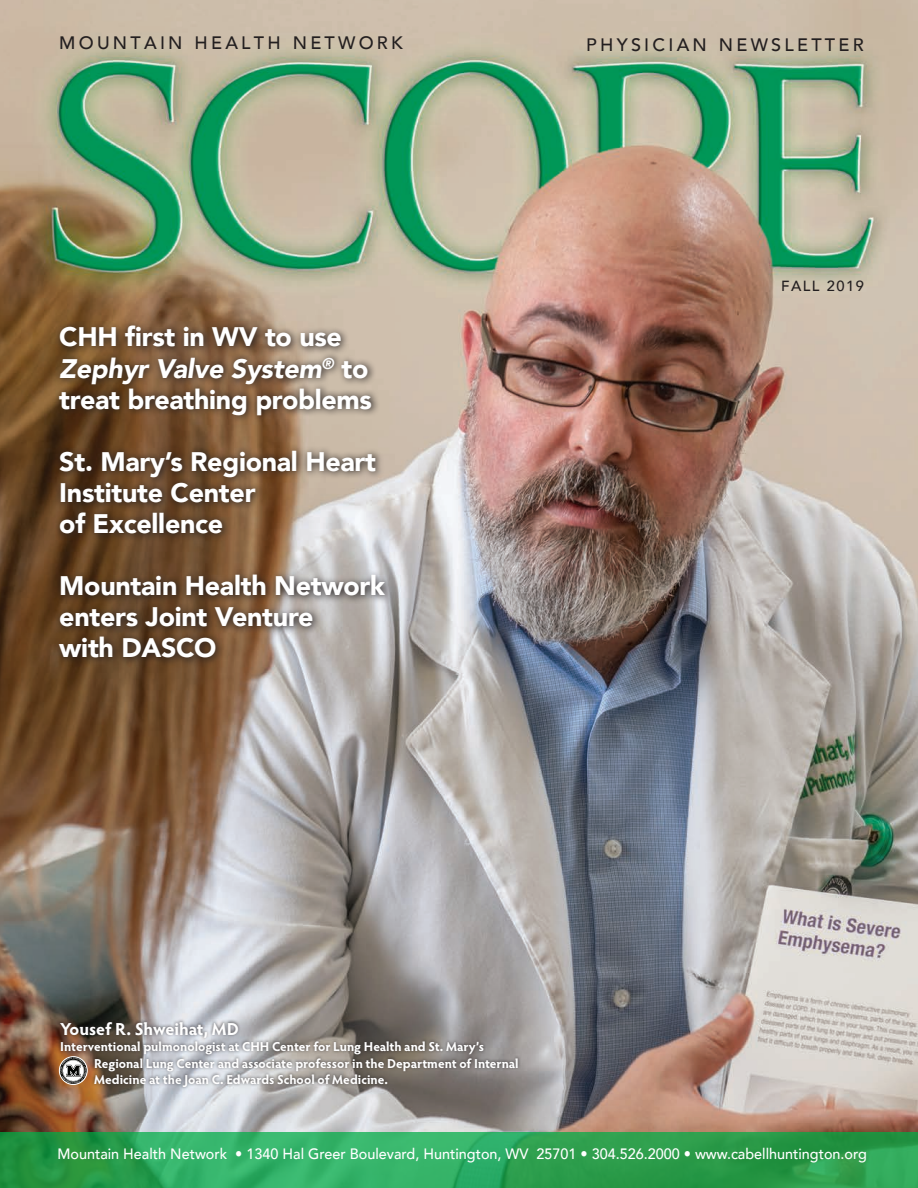
<style>
.page{position:relative;width:918px;height:1188px;background:#fff}
.page>*{position:absolute;margin:0;border:0;box-sizing:border-box;transform-origin:0 0}
.t1{font:900 26.85px/31px "Avenir";letter-spacing:-.01em;color:#fff}
.t2{font:500 18px "Avenir";letter-spacing:.18em;color:#231f20}
.t3{font:700 17.4px "Hypatia Sans Pro";letter-spacing:-.005em;color:#fff}
.t4{font:500 15px "Avenir";color:#fff;scale:.96 1}
.t5{font:500 14.7px "Avenir";letter-spacing:.1em;color:#231f20}
.t6{font:700 12.9px/16.5px "Hypatia Sans Pro";color:#fff}
.s1{font-style:italic}
</style>
<div class="page">
<img style="left:0;top:0;width:918px;height:1132px">
<svg style="left:53px;top:319px;width:340px;height:348px;background:#7f6853"></svg>
<svg style="left:0;top:1132px;width:918px;height:56px;background:#2da455"></svg>
<div style="left:57px;top:1018px;width:464px;height:72px;background:#231f20;opacity:.75"></div>
<p class="t2" style="left:59px;top:27px;width:345px">MOUNTAIN HEALTH NETWORK</p>
<p class="t2" style="left:586px;top:29px;width:279px">PHYSICIAN NEWSLETTER</p>
<p class="t1" style="left:59px;top:321px;width:314px">CHH first in WV to use<br><span class="s1">Zephyr Valve System</span><sup>®</sup> to treat breathing problems</p>
<p class="t1" style="left:59px;top:445px;width:318px">St. Mary’s Regional Heart<br>Institute Center</p>
<p class="t1" style="left:59px;top:507px;width:165px">of Excellence</p>
<p class="t1" style="left:59px;top:569px;width:327px">Mountain Health Network enters Joint Venture</p>
<p class="t1" style="left:59px;top:632px;width:159px">with DASCO</p>
<p class="t3" style="left:60px;top:1016px;width:180px">Yousef R. Shweihat, MD</p>
<p class="t6" style="left:94px;top:1038px;width:426px;text-indent:-34px">Interventional pulmonologist at CHH Center for Lung Health and St. Mary’s<br>Regional Lung Center and associate professor in the Department of Internal<br>Medicine at the Joan C. Edwards School of Medicine.</p>
<p class="t5" style="left:781px;top:273px;width:84px">FALL 2019</p>
<p class="t4" style="left:57px;top:1141px;width:845px">Mountain Health Network • 1340 Hal Greer Boulevard, Huntington, WV 25701 • 304.526.2000 • www.cabellhuntington.org</p>
</div>
